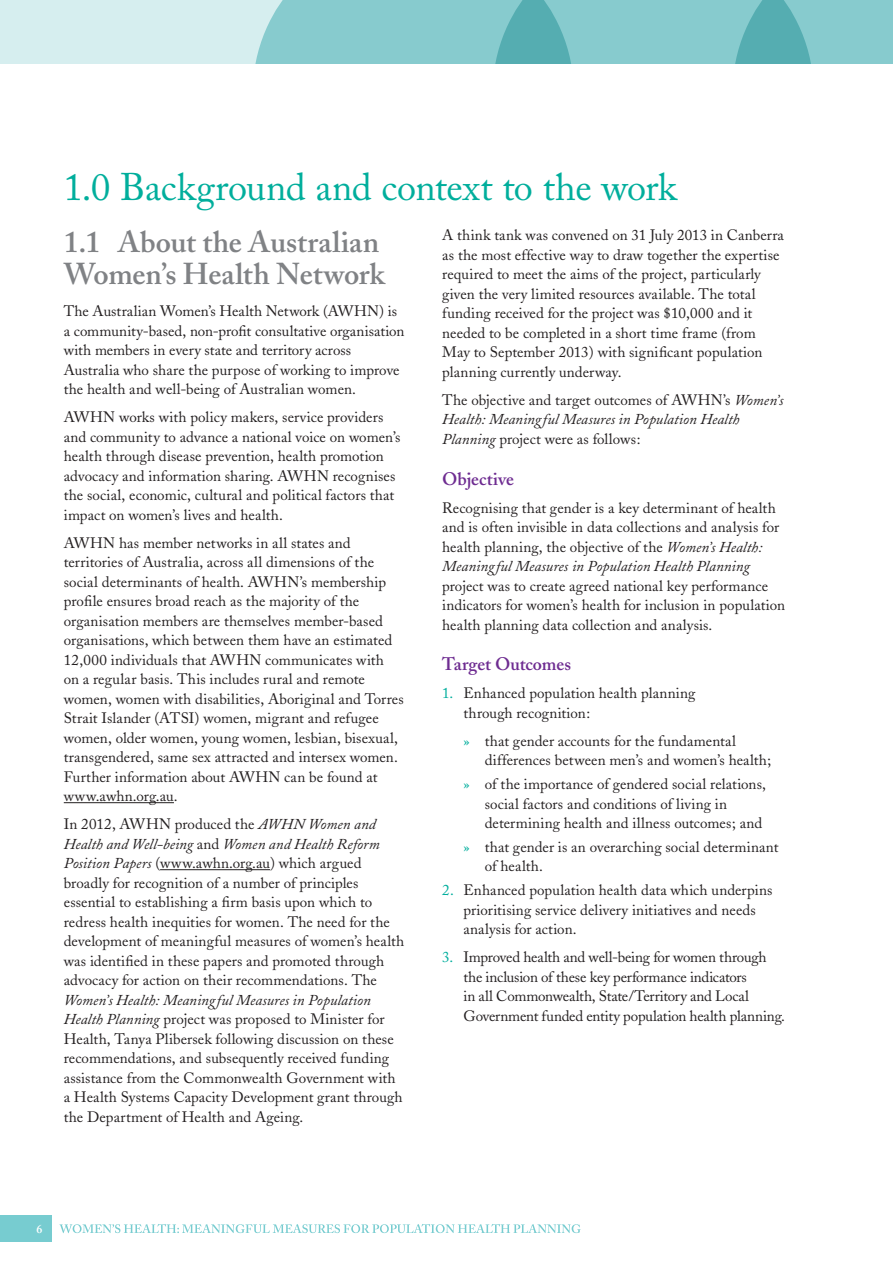
<style>
.page{position:relative;width:893px;height:1263px;background:#fff}
.page>*{position:absolute;margin:0;border:0;box-sizing:border-box;transform-origin:0 0}
.t1{font:38.25px "Adobe Caslon";letter-spacing:-.015em;color:#00ae9c}
.t2{font:600 30px/31.5px "Adobe Caslon";letter-spacing:-.005em;color:#808285}
.t3{font:600 18px "Adobe Caslon";color:#6e2c91}
.t4{font:15px/19.5px "Adobe Caslon";letter-spacing:.005em;color:#231f20}
.t5{font:15px/19.5px "Adobe Caslon";letter-spacing:-.015em;color:#231f20}
.t6{font:600 12px "Adobe Caslon";color:#fff}
.s1{font-style:italic}
.s2{color:#00ae9d}
</style>
<div class="page">
<div style="left:0;top:0;width:893px;height:64px;background:#d6eeef"></div>
<svg style="left:255px;top:0;width:638px;height:64px"></svg>
<svg style="left:59px;top:1224px;width:522px;height:9px"></svg>
<div style="left:0;top:1215px;width:51px;height:27px;background:#77ccd0"></div>
<hr style="left:64px;top:802px;width:110px;height:1px;background:#231f20">
<hr style="left:160px;top:869px;width:110px;height:1px;background:#231f20">
<h1 class="t1" style="left:64px;top:164px;width:615px">1.0 Background and context to the work</h1>
<h2 class="t2" style="left:64px;top:227px;width:322px">1.1 About the Australian<br>Women’s Health Network</h2>
<p class="t4" style="left:64px;top:301px;width:342px">The Australian Women’s Health Network (AWHN) is a community-based, non-profit consultative organisation with members in every state and territory across Australia who share the purpose of working to improve the health and well-being of Australian women.</p>
<p class="t4" style="left:64px;top:407px;width:338px">AWHN works with policy makers, service providers and community to advance a national voice on women’s health through disease prevention, health promotion advocacy and information sharing. AWHN recognises the social, economic, cultural and political factors that impact on women’s lives and health.</p>
<p class="t4" style="left:64px;top:533px;width:341px">AWHN has member networks in all states and territories of Australia, across all dimensions of the social determinants of health. AWHN’s membership profile ensures broad reach as the majority of the organisation members are themselves member-based organisations, which between them have an estimated 12,000 individuals that AWHN communicates with<br>on a regular basis. This includes rural and remote women, women with disabilities, Aboriginal and Torres Strait Islander (ATSI) women, migrant and refugee women, older women, young women, lesbian, bisexual, transgendered, same sex attracted and intersex women.<br>Further information about AWHN can be found at www.awhn.org.au.</p>
<p class="t4" style="left:64px;top:814px;width:342px">In 2012, AWHN produced the <span class="s1">AWHN Women and Health and Well-being</span> and <span class="s1">Women and Health Reform Position Papers</span> (www.awhn.org.au) which argued broadly for recognition of a number of principles essential to establishing a firm basis upon which to redress health inequities for women. The need for the development of meaningful measures of women’s health was identified in these papers and promoted through advocacy for action on their recommendations. The</p>
<p class="t4" style="left:64px;top:990px;width:340px"><span class="s1">Women’s Health: Meaningful Measures in Population Health Planning</span> project was proposed to Minister for Health, Tanya Plibersek following discussion on these recommendations, and subsequently received funding assistance from the Commonwealth Government with a Health Systems Capacity Development grant through the Department of Health and Ageing.</p>
<p class="t4" style="left:442px;top:226px;width:343px">A think tank was convened on 31 July 2013 in Canberra as the most effective way to draw together the expertise required to meet the aims of the project, particularly given the very limited resources available. The total funding received for the project was $10,000 and it needed to be completed in a short time frame (from May to September 2013) with significant population planning currently underway.</p>
<p class="t4" style="left:442px;top:390px;width:343px">The objective and target outcomes of AWHN’s <span class="s1">Women’s<br>Health: Meaningful Measures in Population Health<br>Planning</span> project were as follows:</p>
<p class="t3" style="left:442px;top:468px;width:73px">Objective</p>
<p class="t4" style="left:442px;top:498px;width:338px">Recognising that gender is a key determinant of health and is often invisible in data collections and analysis for health planning, the objective of the <span class="s1">Women’s Health:<br>Meaningful Measures in Population Health Planning</span></p>
<p class="t4" style="left:442px;top:576px;width:344px">project was to create agreed national key performance indicators for women’s health for inclusion in population health planning data collection and analysis.</p>
<p class="t3" style="left:442px;top:653px;width:130px">Target Outcomes</p>
<p class="t4" style="left:463px;top:684px;width:234px;text-indent:-21px"><span class="s2">1.</span> Enhanced population health planning through recognition:</p>
<p class="t4" style="left:485px;top:731px;width:288px;text-indent:-21px"><span class="s2">»</span> that gender accounts for the fundamental differences between men’s and women’s health;</p>
<p class="t4" style="left:485px;top:774px;width:283px;text-indent:-21px"><span class="s2">»</span> of the importance of gendered social relations, social factors and conditions of living in determining health and illness outcomes; and</p>
<p class="t4" style="left:485px;top:837px;width:295px;text-indent:-21px"><span class="s2">»</span> that gender is an overarching social determinant of health.</p>
<p class="t4" style="left:463px;top:880px;width:310px;text-indent:-21px"><span class="s2">2.</span> Enhanced population health data which underpins prioritising service delivery initiatives and needs analysis for action.</p>
<p class="t5" style="left:463px;top:947px;width:323px;text-indent:-21px"><span class="s2">3.</span> Improved health and well-being for women through the inclusion of these key performance indicators<br>in all Commonwealth, State/Territory and Local Government funded entity population health planning.</p>
<p class="t6" style="left:37px;top:1222px;width:7px">6</p>
</div>
